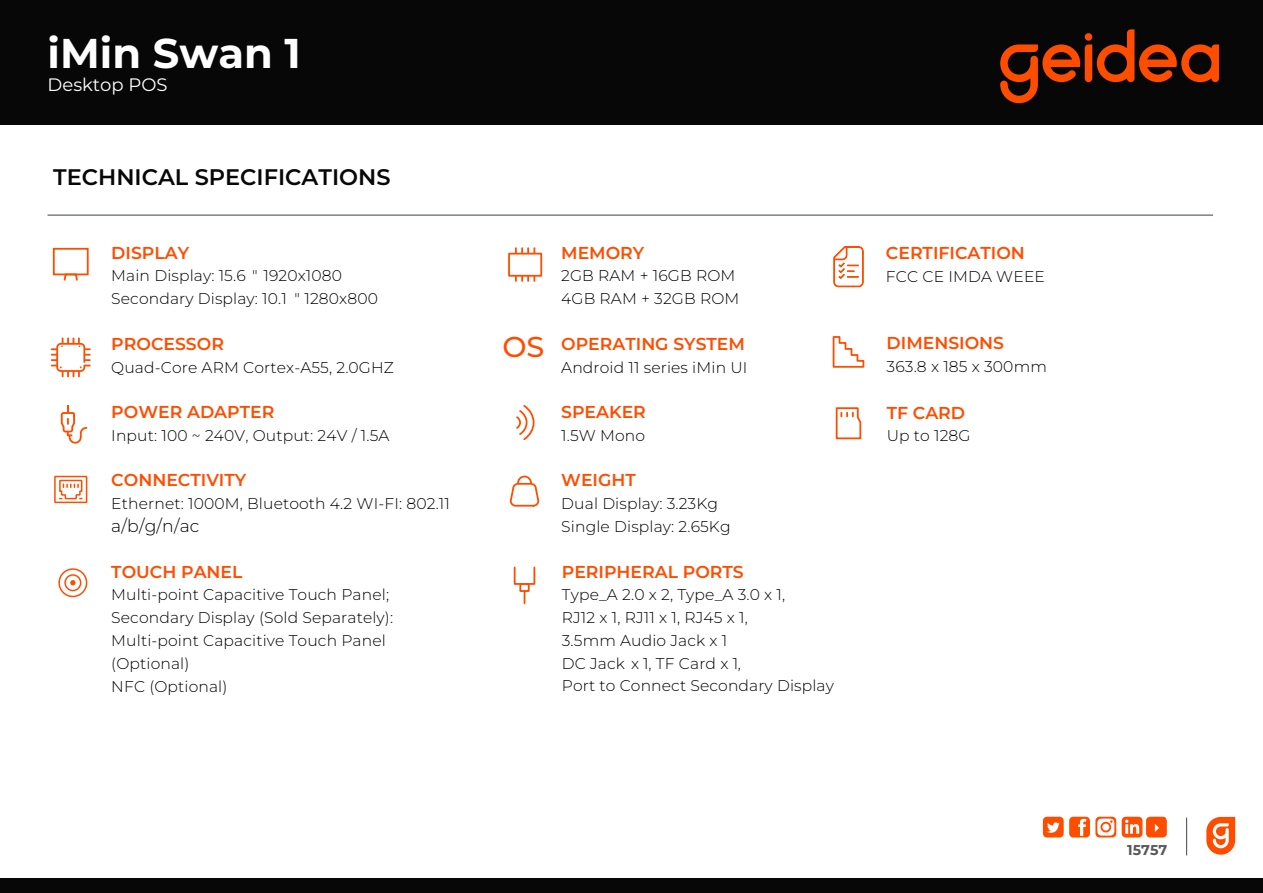
<style>
.page{position:relative;width:1263px;height:893px;background:#fff}
.page>*{position:absolute;margin:0;border:0;box-sizing:border-box;transform-origin:0 0}
.t1{font:700 41.55px "Montserrat";color:#fff}
.t2{font:500 28.65px "Montserrat";color:#ff4d00}
.t3{font:600 22.5px "Montserrat";color:#070707}
.t4{font:18px "Montserrat";color:#fff}
.t5{font:600 17.25px "Montserrat";color:#ff4d00}
.t6{font:300 17.25px "Montserrat";color:#000}
.t7{font:300 15.6px/22.8px "Montserrat";letter-spacing:.01em;color:#000}
.t8{font:700 14.25px "Montserrat";color:#585857}
</style>
<div class="page">
<svg style="left:1206px;top:817px;width:29px;height:38px"></svg>
<div style="left:0;top:0;width:1263px;height:125px;background:#070707"></div>
<hr style="left:48px;top:215px;width:1165px;height:1px;background:#3a404b">
<svg style="left:1000px;top:29px;width:219px;height:74px"></svg>
<svg style="left:1043px;top:817px;width:73px;height:20px"></svg>
<svg style="left:1122px;top:817px;width:45px;height:20px"></svg>
<hr style="left:1186px;top:818px;width:1px;height:37px;background:#585857">
<div style="left:0;top:878px;width:1263px;height:15px;background:#070707"></div>
<div style="left:53px;top:248px;width:36px;height:27px;border:2px solid #ff4d00"></div>
<svg style="left:62px;top:273px;width:17px;height:8px"></svg>
<svg style="left:51px;top:337px;width:40px;height:40px"></svg>
<svg style="left:61px;top:406px;width:26px;height:38px"></svg>
<div style="left:54px;top:476px;width:33px;height:27px;border:2px solid #ff4d00"></div>
<svg style="left:59px;top:479px;width:24px;height:21px"></svg>
<div style="left:64px;top:574px;width:17px;height:17px;border:2px solid #ff4d00;border-radius:50%"></div>
<svg style="left:70px;top:580px;width:6px;height:5px"></svg>
<div style="left:58px;top:568px;width:29px;height:29px;border:2px solid #ff4d00;border-radius:50%"></div>
<div style="left:508px;top:253px;width:34px;height:24px;border:2px solid #ff4d00"></div>
<svg style="left:515px;top:276px;width:20px;height:5px"></svg>
<svg style="left:515px;top:248px;width:20px;height:5px"></svg>
<svg style="left:516px;top:405px;width:19px;height:35px"></svg>
<svg style="left:509px;top:475px;width:31px;height:32px"></svg>
<div style="left:514px;top:566px;width:21px;height:19px;border:2px solid #ff4d00"></div>
<div style="left:519px;top:583px;width:11px;height:9px;border:2px solid #ff4d00"></div>
<svg style="left:524px;top:591px;width:1px;height:12px"></svg>
<svg style="left:833px;top:246px;width:31px;height:41px"></svg>
<svg style="left:832px;top:336px;width:33px;height:32px"></svg>
<svg style="left:835px;top:407px;width:27px;height:33px"></svg>
<h1 class="t1" style="left:48px;top:25px;width:255px">iMin Swan 1</h1>
<p class="t4" style="left:48px;top:72px;width:121px">Desktop POS</p>
<h3 class="t3" style="left:53px;top:162px;width:339px">TECHNICAL SPECIFICATIONS</h3>
<p class="t5" style="left:111px;top:241px;width:79px">DISPLAY</p>
<p class="t7" style="left:111px;top:264px;width:268px">Main Display: 15.6 " 1920x1080<br>Secondary Display: 10.1 " 1280x800</p>
<p class="t5" style="left:111px;top:332px;width:114px">PROCESSOR</p>
<p class="t7" style="left:111px;top:355px;width:284px">Quad-Core ARM Cortex-A55, 2.0GHZ</p>
<p class="t5" style="left:111px;top:400px;width:164px">POWER ADAPTER</p>
<p class="t7" style="left:111px;top:424px;width:280px">Input: 100 ~ 240V, Output: 24V / 1.5A</p>
<p class="t5" style="left:111px;top:469px;width:136px">CONNECTIVITY</p>
<p class="t7" style="left:111px;top:492px;width:340px">Ethernet: 1000M, Bluetooth 4.2 WI-FI: 802.11</p>
<p class="t6" style="left:111px;top:514px;width:90px">a/b/g/n/ac</p>
<p class="t5" style="left:111px;top:560px;width:133px">TOUCH PANEL</p>
<p class="t7" style="left:111px;top:583px;width:283px">Multi-point Capacitive Touch Panel;<br>Secondary Display (Sold Separately):<br>Multi-point Capacitive Touch Panel (Optional)<br>NFC (Optional)</p>
<h2 class="t2" style="left:502px;top:328px;width:43px">OS</h2>
<p class="t5" style="left:561px;top:241px;width:85px">MEMORY</p>
<p class="t7" style="left:561px;top:264px;width:180px">2GB RAM + 16GB ROM<br>4GB RAM + 32GB ROM</p>
<p class="t5" style="left:561px;top:332px;width:185px">OPERATING SYSTEM</p>
<p class="t7" style="left:561px;top:355px;width:188px">Android 11 series iMin UI</p>
<p class="t5" style="left:561px;top:400px;width:86px">SPEAKER</p>
<p class="t7" style="left:561px;top:424px;width:85px">1.5W Mono</p>
<p class="t5" style="left:561px;top:469px;width:76px">WEIGHT</p>
<p class="t7" style="left:561px;top:492px;width:171px">Dual Display: 3.23Kg<br>Single Display: 2.65Kg</p>
<p class="t5" style="left:562px;top:560px;width:183px">PERIPHERAL PORTS</p>
<p class="t7" style="left:562px;top:583px;width:274px">Type_A 2.0 x 2, Type_A 3.0 x 1,<br>RJ12 x 1, RJ11 x 1, RJ45 x 1,<br>3.5mm Audio Jack x 1<br>DC Jack x 1, TF Card x 1,<br>Port to Connect Secondary Display</p>
<p class="t5" style="left:886px;top:241px;width:141px">CERTIFICATION</p>
<p class="t7" style="left:886px;top:264px;width:161px">FCC CE IMDA WEEE</p>
<p class="t5" style="left:886px;top:332px;width:119px">DIMENSIONS</p>
<p class="t7" style="left:886px;top:355px;width:162px">363.8 x 185 x 300mm</p>
<p class="t5" style="left:887px;top:401px;width:80px">TF CARD</p>
<p class="t7" style="left:887px;top:424px;width:85px">Up to 128G</p>
<p class="t8" style="left:1127px;top:840px;width:42px">15757</p>
</div>
